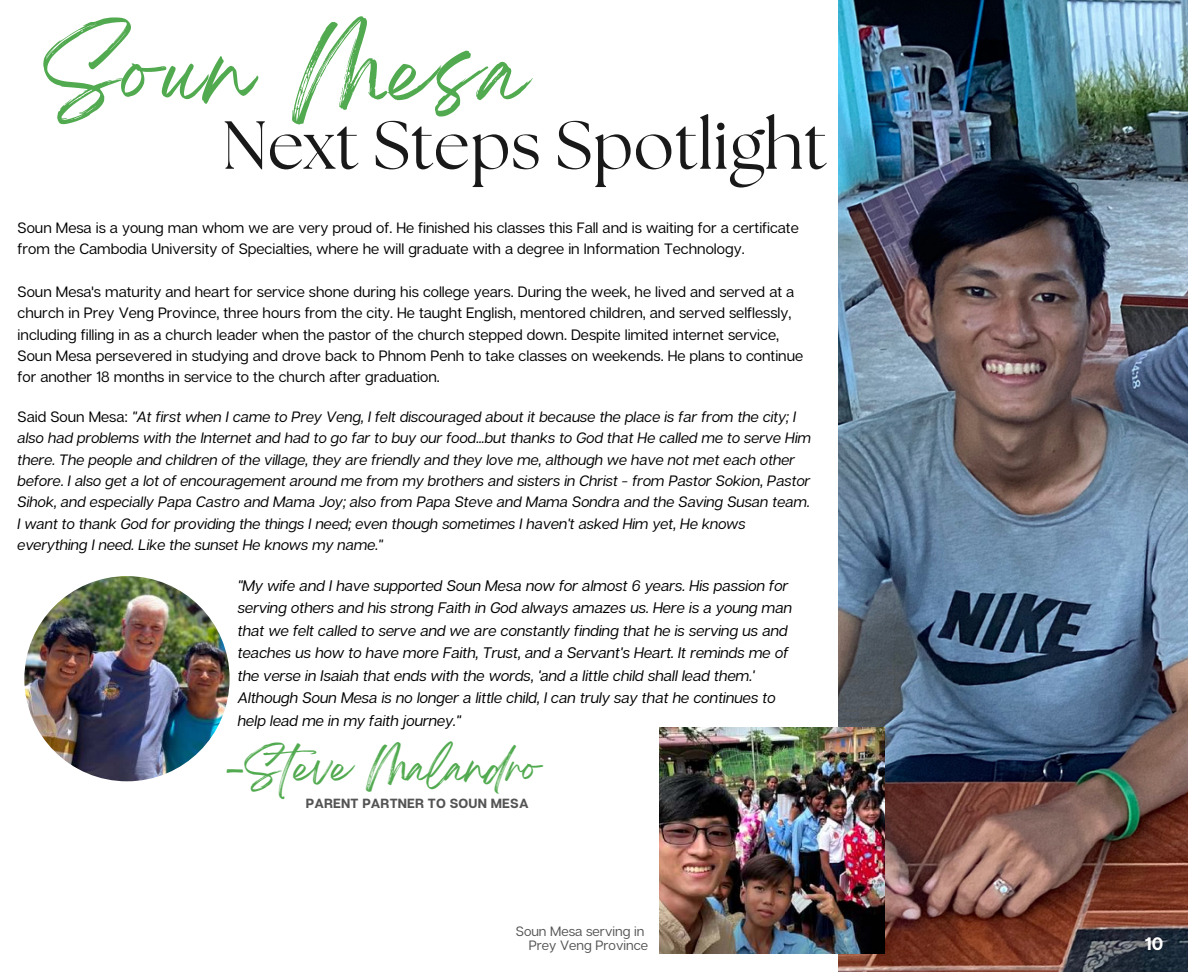
<style>
.page{position:relative;width:1188px;height:972px;background:#fff}
.page>*{position:absolute;margin:0;border:0;box-sizing:border-box;transform-origin:0 0}
.t1{font:81.9px "Breathing";letter-spacing:.045em;color:#51aa4f}
.t2{font:67.8px "The Seasons";color:#191919}
.t3{font:37.8px "Breathing";color:#51aa4f}
.t4{font:700 18px "Articulat CF";color:#fff}
.t5{font:italic 15.3px/22.5px "Articulat CF";color:#000}
.t6{font:15px/21.3px "Articulat CF";color:#000}
.t7{font:italic 15px/21.3px "Articulat CF";color:#000}
.t8{font:13.5px/13.5px "Articulat CF";color:#545454;text-align:right}
.t9{font:700 13.35px "Articulat CF";letter-spacing:.015em;color:#545454}
.s1{font-style:normal}
</style>
<div class="page">
<img style="left:839px;top:0;width:348px;height:972px">
<img style="left:24px;top:576px;width:206px;height:205px;border-radius:50%">
<img style="left:659px;top:728px;width:226px;height:226px">
<h1 class="t1" style="left:43px;top:46px;width:484px">Soun Mesa</h1>
<h2 class="t2" style="left:222px;top:100px;width:606px">Next Steps Spotlight</h2>
<p class="t6" style="left:18px;top:217px;width:783px">Soun Mesa is a young man whom we are very proud of. He finished his classes this Fall and is waiting for a certificate from the Cambodia University of Specialties, where he will graduate with a degree in Information Technology.</p>
<p class="t6" style="left:18px;top:281px;width:787px">Soun Mesa's maturity and heart for service shone during his college years. During the week, he lived and served at a church in Prey Veng Province, three hours from the city. He taught English, mentored children, and served selflessly, including filling in as a church leader when the pastor of the church stepped down. Despite limited internet service, Soun Mesa persevered in studying and drove back to Phnom Penh to take classes on weekends. He plans to continue for another 18 months in service to the church after graduation.</p>
<p class="t7" style="left:18px;top:407px;width:795px"><span class="s1">Said Soun Mesa:</span> "At first when I came to Prey Veng, I felt discouraged about it because the place is far from the city; I also had problems with the Internet and had to go far to buy our food...but thanks to God that He called me to serve Him there. The people and children of the village, they are friendly and they love me, although we have not met each other before. I also get a lot of encouragement around me from my brothers and sisters in Christ - from Pastor Sokion, Pastor Sihok, and especially Papa Castro and Mama Joy; also from Papa Steve and Mama Sondra and the Saving Susan team.<br>I want to thank God for providing the things I need; even though sometimes I haven't asked Him yet, He knows everything I need. Like the sunset He knows my name."</p>
<p class="t5" style="left:238px;top:575px;width:556px">"My wife and I have supported Soun Mesa now for almost 6 years. His passion for serving others and his strong Faith in God always amazes us. Here is a young man that we felt called to serve and we are constantly finding that he is serving us and teaches us how to have more Faith, Trust, and a Servant's Heart. It reminds me of the verse in Isaiah that ends with the words, 'and a little child shall lead them.' Although Soun Mesa is no longer a little child, I can truly say that he continues to help lead me in my faith journey."</p>
<h3 class="t3" style="left:227px;top:756px;width:315px">-Steve Malandro</h3>
<p class="t9" style="left:306px;top:796px;width:224px">PARENT PARTNER TO SOUN MESA</p>
<p class="t8" style="left:516px;top:925px;width:134px">Soun Mesa serving in<br>Prey Veng Province</p>
<p class="t4" style="left:1145px;top:933px;width:20px">10</p>
</div>
